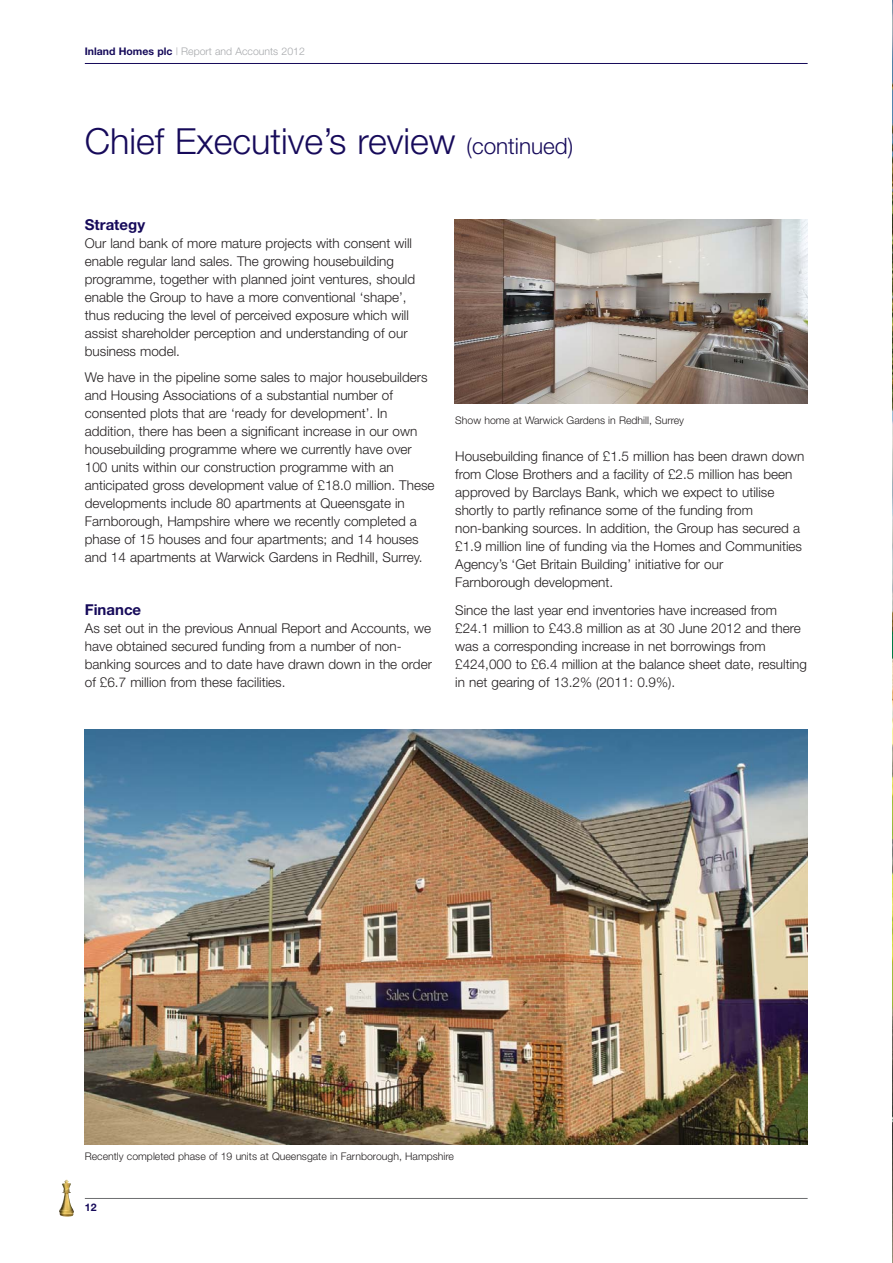
<style>
.page{position:relative;width:893px;height:1263px;background:#fff}
.page>*{position:absolute;margin:0;border:0;box-sizing:border-box;transform-origin:0 0}
.t1{font:300 36px "Helvetica Neue";color:#160a5a}
.t2{font:700 15px "Helvetica Neue";color:#160a5a}
.t3{font:300 13.5px/18px "Helvetica Neue";color:#231f20}
.t4{font:300 10.5px "Helvetica Neue";color:#231f20}
.t5{font:300 10.5px "Helvetica Neue";color:#a7a9ac}
.t6{font:700 10.5px "Helvetica Neue";color:#160a5a}
.s1{font-weight:700;color:#160a5a}
.s2{font-size:22.5px}
</style>
<div class="page">
<img style="left:59px;top:0;width:834px;height:1263px">
<p class="t5" style="left:85px;top:48px;width:221px"><span class="s1">Inland Homes plc</span> | Report and Accounts 2012</p>
<h1 class="t1" style="left:85px;top:128px;width:490px">Chief Executive’s review <span class="s2">(continued)</span></h1>
<p class="t2" style="left:85px;top:219px;width:62px">Strategy</p>
<p class="t3" style="left:85px;top:235px;width:332px">Our land bank of more mature projects with consent will enable regular land sales. The growing housebuilding programme, together with planned joint ventures, should enable the Group to have a more conventional ‘shape’, thus reducing the level of perceived exposure which will assist shareholder perception and understanding of our business model.</p>
<p class="t3" style="left:85px;top:370px;width:351px">We have in the pipeline some sales to major housebuilders and Housing Associations of a substantial number of consented plots that are ‘ready for development’. In addition, there has been a significant increase in our own housebuilding programme where we currently have over 100 units within our construction programme with an anticipated gross development value of £18.0 million. These developments include 80 apartments at Queensgate in Farnborough, Hampshire where we recently completed a phase of 15 houses and four apartments; and 14 houses and 14 apartments at Warwick Gardens in Redhill, Surrey.</p>
<p class="t2" style="left:85px;top:605px;width:58px">Finance</p>
<p class="t3" style="left:85px;top:621px;width:349px">As set out in the previous Annual Report and Accounts, we have obtained secured funding from a number of non&shy;banking sources and to date have drawn down in the order of £6.7 million from these facilities.</p>
<p class="t4" style="left:455px;top:417px;width:230px">Show home at Warwick Gardens in Redhill, Surrey</p>
<p class="t3" style="left:455px;top:449px;width:351px">Housebuilding finance of £1.5 million has been drawn down from Close Brothers and a facility of £2.5 million has been approved by Barclays Bank, which we expect to utilise shortly to partly refinance some of the funding from non-banking sources. In addition, the Group has secured a £1.9 million line of funding via the Homes and Communities Agency’s ‘Get Britain Building’ initiative for our<br>Farnborough development.</p>
<p class="t3" style="left:455px;top:603px;width:353px">Since the last year end inventories have increased from £24.1 million to £43.8 million as at 30 June 2012 and there was a corresponding increase in net borrowings from £424,000 to £6.4 million at the balance sheet date, resulting in net gearing of 13.2% (2011: 0.9%).</p>
<p class="t4" style="left:85px;top:1153px;width:371px">Recently completed phase of 19 units at Queensgate in Farnborough, Hampshire</p>
<p class="t6" style="left:85px;top:1203px;width:13px">12</p>
</div>
